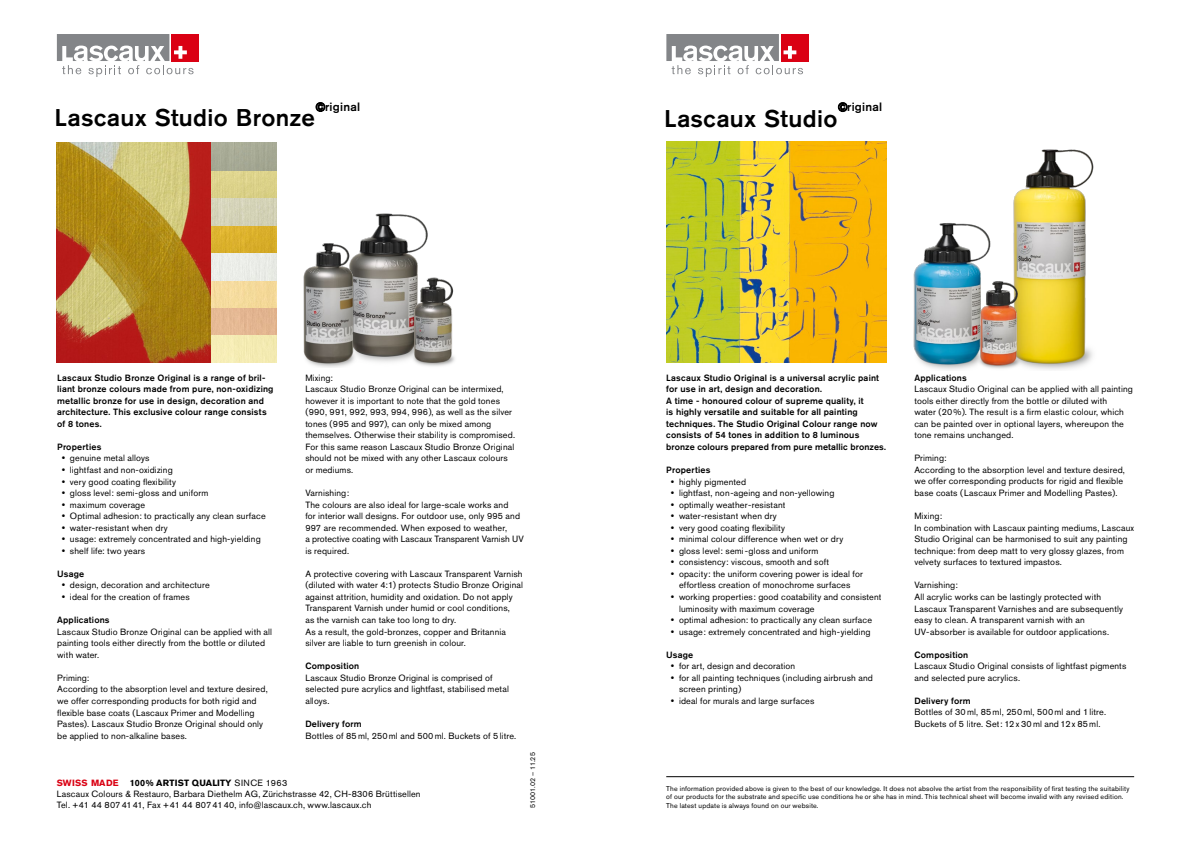
<style>
.page{position:relative;width:1191px;height:842px;background:#fff}
.page>*{position:absolute;margin:0;border:0;box-sizing:border-box;transform-origin:0 0}
.t1{font:500 24px "Akzidenz Grotesk BE";letter-spacing:.015em;color:#000}
.t2{font:500 12px "Akzidenz Grotesk BE";letter-spacing:.02em;color:#000}
.t3{font:9px/11.5px "Akzidenz Grotesk BE";letter-spacing:.015em;color:#000}
.t4{font:500 9px/11.5px "Akzidenz Grotesk BE";letter-spacing:.015em;color:#000}
.t5{font:7px/8.4px "Akzidenz Grotesk BE";letter-spacing:.025em;color:#000}
.t6{font:7px "Akzidenz Grotesk BE";letter-spacing:-.01em;color:#000}
.s1{font-family:"Arial";font-weight:400}
.s2{font-weight:700;color:#da0013}
.s3{font-weight:700}
</style>
<div class="page">
<div style="left:172px;top:34px;width:27px;height:27px;background:#da0013"></div>
<svg style="left:57px;top:34px;width:136px;height:43px"></svg>
<div style="left:781px;top:34px;width:27px;height:27px;background:#da0013"></div>
<svg style="left:666px;top:34px;width:137px;height:43px"></svg>
<img style="left:913px;top:247px;width:16px;height:120px">
<img style="left:666px;top:142px;width:220px;height:220px">
<img style="left:56px;top:142px;width:155px;height:220px">
<img style="left:211px;top:142px;width:65px;height:220px">
<img style="left:1014px;top:149px;width:80px;height:220px">
<img style="left:929px;top:198px;width:138px;height:172px">
<img style="left:361px;top:213px;width:59px;height:149px">
<img style="left:409px;top:220px;width:46px;height:146px">
<img style="left:303px;top:241px;width:58px;height:127px">
<hr style="left:666px;top:776px;width:468px;height:1px;background:#000">
<h2 class="t2" style="left:316px;top:100px;width:46px"><span class="s1">©</span>riginal</h2>
<h1 class="t1" style="left:55px;top:103px;width:262px">Lascaux Studio Bronze</h1>
<p class="t4" style="left:57px;top:371px;width:218px">Lascaux Studio Bronze Original is a range of bril&shy;liant bronze colours made from pure, non-oxidizing metallic bronze for use in design, decoration and architecture. This exclusive colour range consists of 8 tones.</p>
<p class="t4" style="left:57px;top:441px;width:46px">Properties</p>
<p class="t3" style="left:70px;top:452px;width:197px">genuine metal alloys<br>lightfast and non-oxidizing<br>very good coating flexibility<br>gloss level: semi-gloss and uniform<br>maximum coverage<br>Optimal adhesion: to practically any clean surface water-resistant when dry<br>usage: extremely concentrated and high-yielding shelf life: two years</p>
<p class="t4" style="left:57px;top:568px;width:29px">Usage</p>
<p class="t3" style="left:70px;top:579px;width:141px">design, decoration and architecture ideal for the creation of frames</p>
<p class="t4" style="left:57px;top:614px;width:54px">Applications</p>
<p class="t3" style="left:57px;top:626px;width:216px">Lascaux Studio Bronze Original can be applied with all painting tools either directly from the bottle or diluted with water.</p>
<p class="t3" style="left:57px;top:672px;width:212px">Priming:<br>According to the absorption level and texture desired, we offer corresponding products for both rigid and flexible base coats (Lascaux Primer and Modelling Pastes). Lascaux Studio Bronze Original should only be applied to non-alkaline bases.</p>
<p class="t3" style="left:305px;top:372px;width:211px">Mixing:<br>Lascaux Studio Bronze Original can be intermixed, however it is important to note that the gold tones (990, 991, 992, 993, 994, 996), as well as the silver tones (995 and 997), can only be mixed among themselves. Otherwise their stability is compromised.<br>For this same reason Lascaux Studio Bronze Original should not be mixed with any other Lascaux colours or mediums.</p>
<p class="t3" style="left:305px;top:487px;width:220px">Varnishing:<br>The colours are also ideal for large-scale works and<br>for interior wall designs. For outdoor use, only 995 and 997 are recommended. When exposed to weather,<br>a protective coating with Lascaux Transparent Varnish UV is required.</p>
<p class="t3" style="left:305px;top:568px;width:219px">A protective covering with Lascaux Transparent Varnish (diluted with water 4:1) protects Studio Bronze Original against attrition, humidity and oxidation. Do not apply Transparent Varnish under humid or cool conditions,<br>as the varnish can take too long to dry.<br>As a result, the gold-bronzes, copper and Britannia silver are liable to turn greenish in colour.</p>
<p class="t4" style="left:305px;top:660px;width:55px">Composition</p>
<p class="t3" style="left:305px;top:672px;width:205px">Lascaux Studio Bronze Original is comprised of selected pure acrylics and lightfast, stabilised metal alloys.</p>
<p class="t4" style="left:305px;top:718px;width:58px">Delivery form</p>
<p class="t3" style="left:305px;top:730px;width:212px">Bottles of 85ml, 250ml and 500ml. Buckets of 5 litre.</p>
<p class="t3" style="left:57px;top:777px;width:365px;line-height:11px"><span class="s2">SWISS MADE</span> <span class="s3">100% ARTIST QUALITY</span> SINCE 1963<br>Lascaux Colours &amp; Restauro, Barbara Diethelm AG, Zürichstrasse 42, CH-8306 Brüttisellen<br>Tel. +41 44 8074141, Fax +41 44 8074140, info@lascaux.ch, www.lascaux.ch</p>
<p class="t6" style="left:528px;top:808px;width:57px;rotate:-90deg">51001.02 – 11.25</p>
<h2 class="t2" style="left:838px;top:100px;width:45px"><span class="s1">©</span>riginal</h2>
<h1 class="t1" style="left:664px;top:103px;width:175px">Lascaux Studio</h1>
<p class="t4" style="left:666px;top:371px;width:221px">Lascaux Studio Original is a universal acrylic paint for use in art, design and decoration.<br>A time - honoured colour of supreme quality, it<br>is highly versatile and suitable for all painting techniques. The Studio Original Colour range now consists of 54 tones in addition to 8 luminous bronze colours prepared from pure metallic bronzes.</p>
<p class="t4" style="left:666px;top:464px;width:46px">Properties</p>
<p class="t3" style="left:679px;top:476px;width:204px">highly pigmented<br>lightfast, non-ageing and non-yellowing<br>optimally weather-resistant<br>water-resistant when dry<br>very good coating flexibility<br>minimal colour difference when wet or dry<br>gloss level: semi-gloss and uniform<br>consistency: viscous, smooth and soft<br>opacity: the uniform covering power is ideal for effortless creation of monochrome surfaces working properties: good coatability and consistent luminosity with maximum coverage<br>optimal adhesion: to practically any clean surface usage: extremely concentrated and high-yielding</p>
<p class="t4" style="left:666px;top:649px;width:29px">Usage</p>
<p class="t3" style="left:679px;top:660px;width:195px">for art, design and decoration<br>for all painting techniques (including airbrush and screen printing)<br>ideal for murals and large surfaces</p>
<p class="t4" style="left:914px;top:371px;width:54px">Applications</p>
<p class="t3" style="left:914px;top:383px;width:220px">Lascaux Studio Original can be applied with all painting tools either directly from the bottle or diluted with<br>water (20%). The result is a firm elastic colour, which can be painted over in optional layers, whereupon the tone remains unchanged.</p>
<p class="t3" style="left:914px;top:452px;width:212px">Priming:<br>According to the absorption level and texture desired, we offer corresponding products for rigid and flexible base coats ( Lascaux Primer and Modelling Pastes).</p>
<p class="t3" style="left:914px;top:510px;width:221px">Mixing:<br>In combination with Lascaux painting mediums, Lascaux Studio Original can be harmonised to suit any painting technique: from deep matt to very glossy glazes, from velvety surfaces to textured impastos.</p>
<p class="t3" style="left:914px;top:579px;width:210px">Varnishing:<br>All acrylic works can be lastingly protected with Lascaux Transparent Varnishes and are subsequently easy to clean. A transparent varnish with an UV-absorber is available for outdoor applications.</p>
<p class="t4" style="left:914px;top:649px;width:55px">Composition</p>
<p class="t3" style="left:914px;top:660px;width:213px">Lascaux Studio Original consists of lightfast pigments and selected pure acrylics.</p>
<p class="t4" style="left:914px;top:695px;width:58px">Delivery form</p>
<p class="t3" style="left:914px;top:706px;width:193px">Bottles of 30ml, 85ml, 250ml, 500ml and 1litre.<br>Buckets of 5 litre. Set: 12 x 30ml and 12 x 85ml.</p>
<p class="t5" style="left:666px;top:784px;width:465px">The information provided above is given to the best of our knowledge. It does not absolve the artist from the responsibility of first testing the suitability of our products for the substrate and specific use conditions he or she has in mind. This technical sheet will become invalid with any revised edition.<br>The latest update is always found on our website.</p>
</div>
